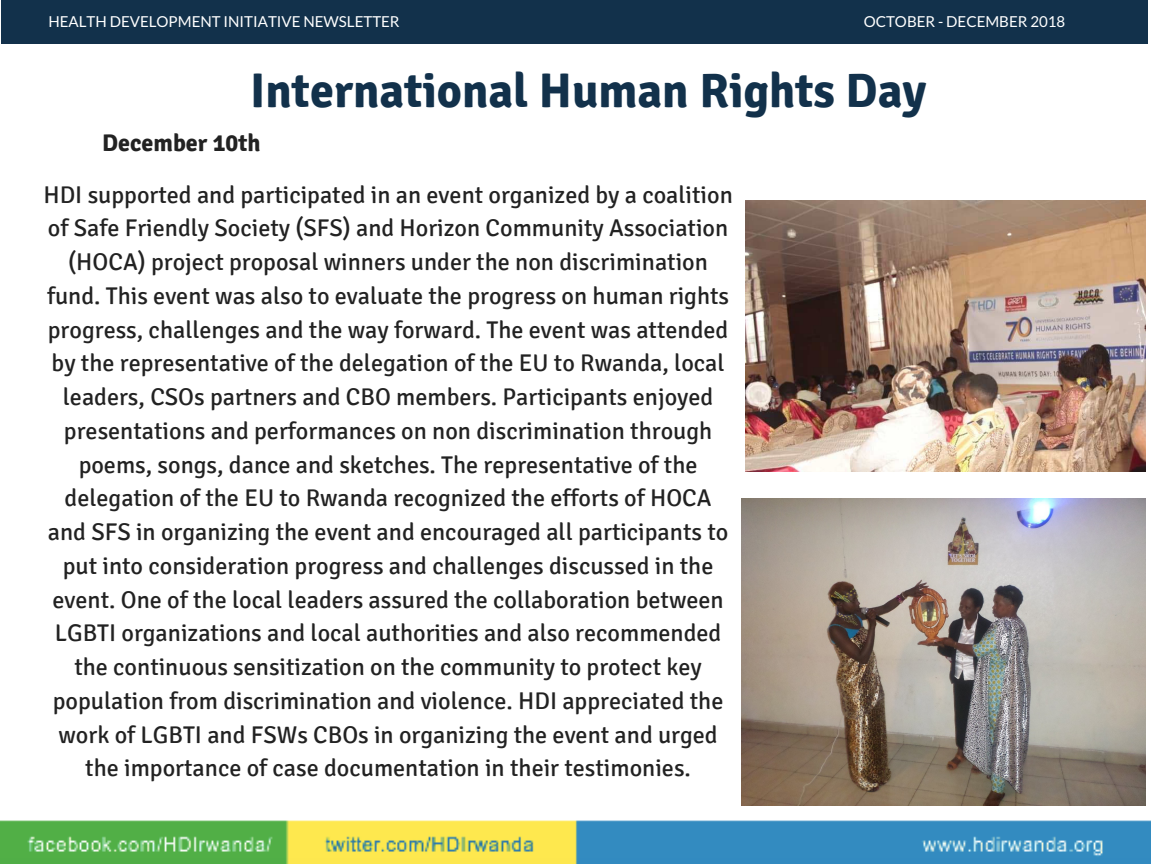
<style>
.page{position:relative;width:1152px;height:864px;background:#fff}
.page>*{position:absolute;margin:0;border:0;box-sizing:border-box;transform-origin:0 0}
.t1{font:700 48.3px "Signika";color:#12314b}
.t2{font:24.15px/33.8px "Signika";color:#222;text-align:center}
.t3{font:700 24.15px "Signika";color:#222}
.t4{font:15.15px "Lato";color:#fff}
</style>
<div class="page">
<div style="left:1px;top:0;width:1146px;height:44px;background:#12314b"></div>
<img style="left:0;top:820px;width:1151px;height:44px">
<img style="left:741px;top:498px;width:404px;height:308px">
<img style="left:746px;top:200px;width:399px;height:271px">
<p class="t4" style="left:48px;top:12px;width:353px">HEALTH DEVELOPMENT INITIATIVE NEWSLETTER</p>
<p class="t4" style="left:864px;top:12px;width:203px">OCTOBER - DECEMBER 2018</p>
<h1 class="t1" style="left:250px;top:61px;width:678px">International Human Rights Day</h1>
<p class="t3" style="left:102px;top:128px;width:160px">December 10th</p>
<p class="t2" style="left:43px;top:178px;width:691px">HDI supported and participated in an event organized by a coalition of Safe Friendly Society (SFS) and Horizon Community Association (HOCA) project proposal winners under the non discrimination fund. This event was also to evaluate the progress on human rights progress, challenges and the way forward. The event was attended by the representative of the delegation of the EU to Rwanda, local leaders, CSOs partners and CBO members. Participants enjoyed presentations and performances on non discrimination through poems, songs, dance and sketches. The representative of the delegation of the EU to Rwanda recognized the efforts of HOCA and SFS in organizing the event and encouraged all participants to put into consideration progress and challenges discussed in the event. One of the local leaders assured the collaboration between LGBTI organizations and local authorities and also recommended the continuous sensitization on the community to protect key population from discrimination and violence. HDI appreciated the work of LGBTI and FSWs CBOs in organizing the event and urged the importance of case documentation in their testimonies.</p>
</div>
